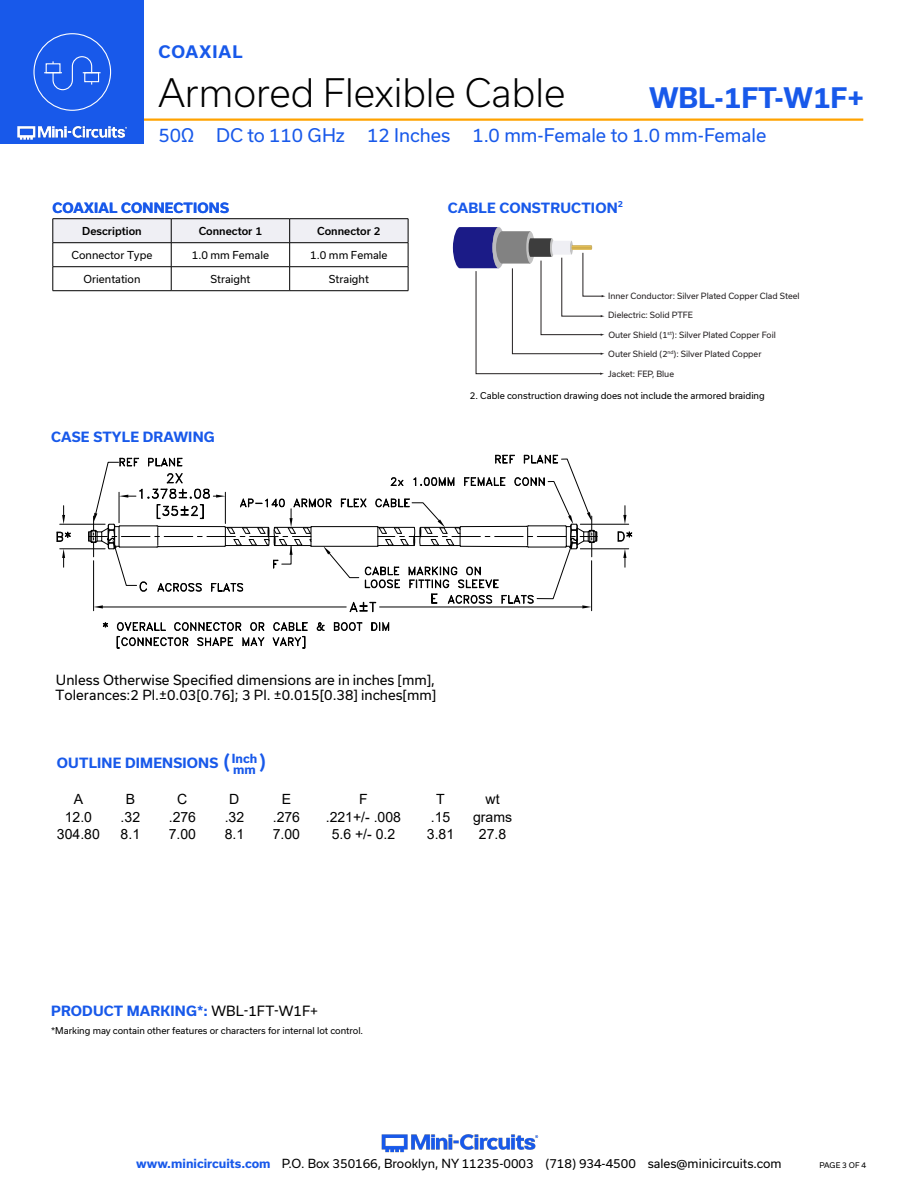
<style>
.page{position:relative;width:918px;height:1188px;background:#fff}
.page>*{position:absolute;margin:0;border:0;box-sizing:border-box;transform-origin:0 0}
.t1{font:300 37.5px "Usual";color:#000}
.t2{font:700 27px "Usual";color:#1859ea}
.Blue_Headers{font:500 19.5px "Usual";color:#1859ea}
.t3{font:18px "Usual";color:#1859ea}
.t4{font:700 16.5px "Usual";letter-spacing:.065em;color:#1859ea}
.t5{font:14.1px "Arial";color:#000}
.Blue_Headers-2{font:700 13.5px "Usual";letter-spacing:.015em;color:#1859ea}
.t6{font:13.35px/15.3px "Usual";color:#000}
.t7{font:12px "Usual";color:#000}
.Blue_Headers-3{font:700 12px "Usual";color:#1859ea}
.Table_Body_Center{font:10.5px "Usual";color:#000}
.Table_Header_Center{font:500 10.5px "Usual";color:#000}
.Notes{font:9px "Usual";color:#000}
.t8{font:8.25px "Usual";color:#231f20}
.t9{font:7.5px "Usual";color:#000}
.s1{font-weight:400;color:#000}
.s2{font-weight:700;color:#1859ea}
</style>
<div class="page">
<hr style="left:130px;top:118px;width:733px;height:3px;background:#ffa300">
<img style="left:381px;top:1134px;width:158px;height:19px">
<div style="left:0;top:0;width:144px;height:144px;background:#1859ea"></div>
<img style="left:17px;top:120px;width:128px;height:20px">
<hr style="left:580px;top:524px;width:49px;height:1px;background:#000">
<hr style="left:580px;top:548px;width:49px;height:1px;background:#000">
<svg style="left:623px;top:506px;width:3px;height:18px"></svg>
<svg style="left:623px;top:549px;width:3px;height:18px"></svg>
<svg style="left:617px;top:531px;width:15px;height:11px"></svg>
<hr style="left:60px;top:524px;width:45px;height:1px;background:#000">
<hr style="left:60px;top:548px;width:45px;height:1px;background:#000">
<svg style="left:62px;top:506px;width:3px;height:18px"></svg>
<svg style="left:62px;top:549px;width:3px;height:18px"></svg>
<svg style="left:56px;top:531px;width:15px;height:11px"></svg>
<svg style="left:103px;top:622px;width:5px;height:6px"></svg>
<svg style="left:316px;top:622px;width:9px;height:9px"></svg>
<svg style="left:334px;top:622px;width:29px;height:9px"></svg>
<svg style="left:371px;top:622px;width:19px;height:9px"></svg>
<svg style="left:116px;top:622px;width:149px;height:27px"></svg>
<svg style="left:272px;top:622px;width:36px;height:27px"></svg>
<svg style="left:88px;top:454px;width:510px;height:159px"></svg>
<div style="left:33px;top:33px;width:78px;height:78px;border:1px solid #fff;border-radius:50%"></div>
<svg style="left:44px;top:56px;width:57px;height:35px"></svg>
<hr style="left:53px;top:218px;width:118px;height:1px;background:#000">
<hr style="left:171px;top:218px;width:119px;height:1px;background:#000">
<hr style="left:290px;top:218px;width:118px;height:1px;background:#000">
<svg style="left:53px;top:219px;width:356px;height:72px"></svg>
<hr style="left:53px;top:290px;width:118px;height:1px;background:#000">
<hr style="left:171px;top:290px;width:119px;height:1px;background:#000">
<hr style="left:290px;top:290px;width:118px;height:1px;background:#000">
<svg style="left:453px;top:227px;width:153px;height:148px"></svg>
<h3 class="t4" style="left:158px;top:42px;width:86px">COAXIAL</h3>
<h1 class="t1" style="left:158px;top:72px;width:409px">Armored Flexible Cable</h1>
<h2 class="t2" style="left:649px;top:82px;width:216px">WBL-1FT-W1F+</h2>
<h3 class="t3" style="left:158px;top:124px;width:610px">50Ω DC to 110 GHz 12 Inches 1.0 mm-Female to 1.0 mm-Female</h3>
<p class="Blue_Headers-2" style="left:53px;top:200px;width:178px">COAXIAL CONNECTIONS</p>
<p class="Table_Header_Center" style="left:82px;top:225px;width:61px">Description</p>
<p class="Table_Header_Center" style="left:199px;top:225px;width:65px">Connector 1</p>
<p class="Table_Header_Center" style="left:317px;top:225px;width:65px">Connector 2</p>
<p class="Table_Body_Center" style="left:72px;top:249px;width:82px">Connector Type</p>
<p class="Table_Body_Center" style="left:192px;top:249px;width:79px">1.0 mm Female</p>
<p class="Table_Body_Center" style="left:310px;top:249px;width:79px">1.0 mm Female</p>
<p class="Table_Body_Center" style="left:84px;top:273px;width:58px">Orientation</p>
<p class="Table_Body_Center" style="left:210px;top:273px;width:42px">Straight</p>
<p class="Table_Body_Center" style="left:329px;top:273px;width:42px">Straight</p>
<p class="Blue_Headers-2" style="left:51px;top:429px;width:165px">CASE STYLE DRAWING</p>
<p class="Blue_Headers-2" style="left:448px;top:200px;width:177px">CABLE CONSTRUCTION<sup>2</sup></p>
<p class="t8" style="left:608px;top:291px;width:193px">Inner Conductor: Silver Plated Copper Clad Steel</p>
<p class="t8" style="left:608px;top:311px;width:86px">Dielectric: Solid PTFE</p>
<p class="t8" style="left:608px;top:349px;width:155px">Outer Shield (2<sup>nd</sup>): Silver Plated Copper</p>
<p class="t8" style="left:608px;top:369px;width:67px">Jacket: FEP, Blue</p>
<p class="t8" style="left:608px;top:330px;width:169px">Outer Shield (1<sup>st</sup>): Silver Plated Copper Foil</p>
<p class="Notes" style="left:470px;top:391px;width:297px">2. Cable construction drawing does not include the armored braiding</p>
<p class="t6" style="left:56px;top:672px;width:382px">Unless Otherwise Specified dimensions are in inches [mm],<br>Tolerances:2 Pl.±0.03[0.76]; 3 Pl. ±0.015[0.38] inches[mm]</p>
<p class="Blue_Headers-2" style="left:57px;top:755px;width:163px">OUTLINE DIMENSIONS</p>
<p class="Blue_Headers" style="left:224px;top:752px;width:8px">(</p>
<p class="Blue_Headers-3" style="left:232px;top:752px;width:27px">Inch</p>
<p class="Blue_Headers" style="left:259px;top:752px;width:8px">)</p>
<p class="Blue_Headers-3" style="left:233px;top:762px;width:24px">mm</p>
<p class="t5" style="left:74px;top:790px;width:11px">A</p>
<p class="t5" style="left:126px;top:790px;width:11px">B</p>
<p class="t5" style="left:177px;top:790px;width:12px">C</p>
<p class="t5" style="left:229px;top:790px;width:12px">D</p>
<p class="t5" style="left:282px;top:790px;width:11px">E</p>
<p class="t5" style="left:359px;top:790px;width:10px">F</p>
<p class="t5" style="left:436px;top:790px;width:10px">T</p>
<p class="t5" style="left:486px;top:790px;width:16px">wt</p>
<p class="t5" style="left:65px;top:807px;width:29px">12.0</p>
<p class="t5" style="left:121px;top:807px;width:21px">.32</p>
<p class="t5" style="left:169px;top:807px;width:29px">.276</p>
<p class="t5" style="left:225px;top:807px;width:21px">.32</p>
<p class="t5" style="left:273px;top:807px;width:29px">.276</p>
<p class="t5" style="left:326px;top:807px;width:77px">.221+/- .008</p>
<p class="t5" style="left:431px;top:807px;width:21px">.15</p>
<p class="t5" style="left:473px;top:807px;width:41px">grams</p>
<p class="t5" style="left:57px;top:825px;width:44px">304.80</p>
<p class="t5" style="left:121px;top:825px;width:21px">8.1</p>
<p class="t5" style="left:169px;top:825px;width:29px">7.00</p>
<p class="t5" style="left:225px;top:825px;width:21px">8.1</p>
<p class="t5" style="left:273px;top:825px;width:29px">7.00</p>
<p class="t5" style="left:332px;top:825px;width:65px">5.6 +/- 0.2</p>
<p class="t5" style="left:427px;top:825px;width:29px">3.81</p>
<p class="t5" style="left:479px;top:825px;width:29px">27.8</p>
<p class="Blue_Headers-2" style="left:51px;top:1003px;width:269px">PRODUCT MARKING*: <span class="s1">WBL-1FT-W1F+</span></p>
<p class="Notes" style="left:51px;top:1025px;width:314px">*Marking may contain other features or characters for internal lot control.</p>
<h3 class="t7" style="left:136px;top:1157px;width:647px"><span class="s2">www.minicircuits.com</span> P.O. Box 350166, Brooklyn, NY 11235-0003 (718) 934-4500 sales@minicircuits.com</h3>
<p class="t9" style="left:819px;top:1161px;width:48px">PAGE 3 OF 4</p>
</div>
